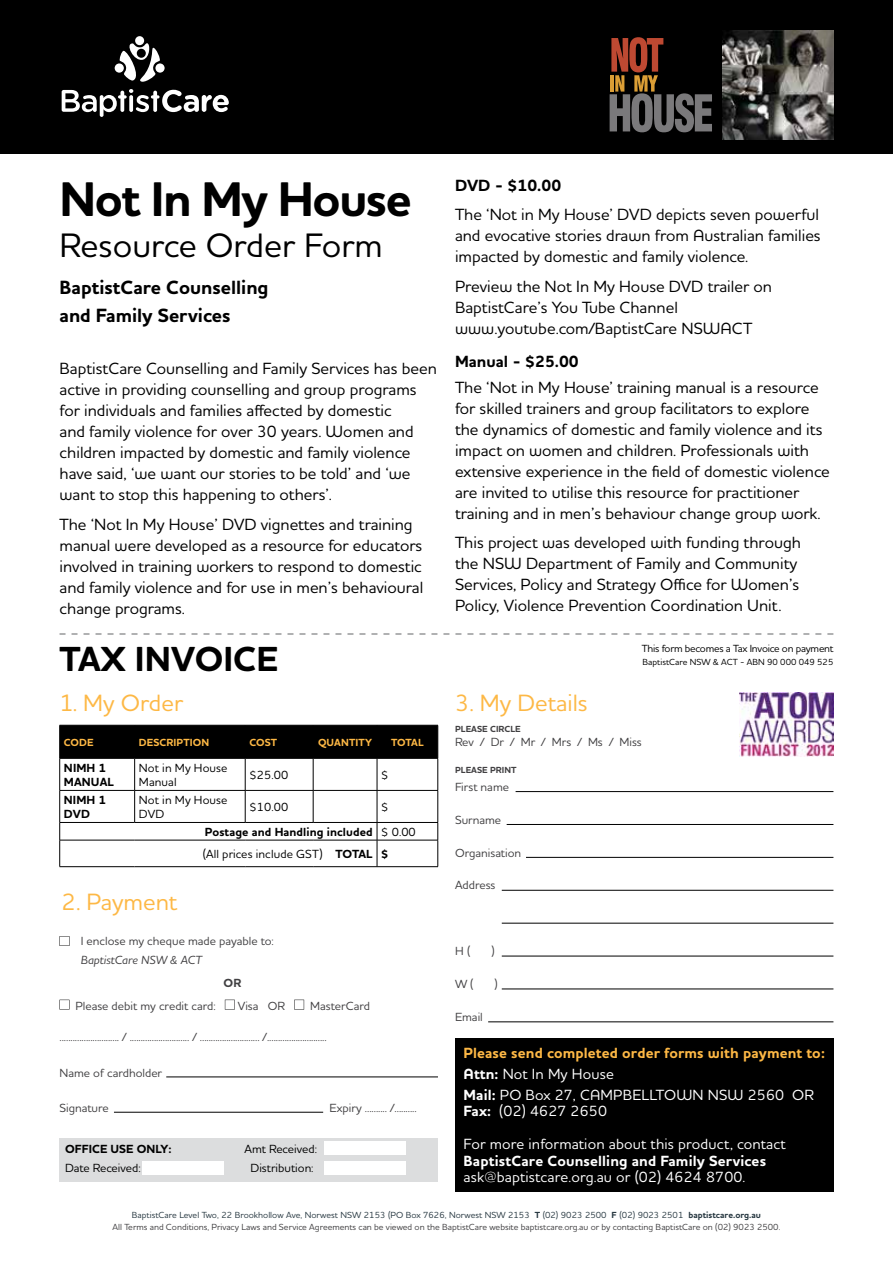
<style>
.page{position:relative;width:893px;height:1263px;background:#fff}
.page>*{position:absolute;margin:0;border:0;box-sizing:border-box;transform-origin:0 0}
.t1{font:700 49.5px "Houschka Pro";letter-spacing:-.03em;color:#000}
.t2{font:700 35.4px "Houschka Pro";color:#000}
.t3{font:500 34.5px "Houschka Pro";color:#000}
.t4{font:500 24px "Houschka Pro";color:#fdb845}
.t5{font:700 19.5px/28.5px "Houschka Pro";color:#000}
.t6{font:500 16.5px/21px "Houschka Pro";color:#000}
.t7{font:700 16.5px "Houschka Pro";color:#000}
.t8{font:500 15px "Houschka Pro";letter-spacing:.01em;color:#fff}
.t9{font:700 15px/20.7px "Houschka Pro";letter-spacing:.01em;color:#fdb845}
.t10{font:700 15px "Houschka Pro";letter-spacing:.01em;color:#fff}
.t11{font:500 12px "Houschka Pro";color:#414042}
.t12{font:500 12px/14.4px "Houschka Pro";letter-spacing:.01em;color:#000}
.t13{font:700 12px/14.4px "Houschka Pro";letter-spacing:.01em;color:#000}
.t14{font:italic 500 12px "Houschka Pro";color:#414042}
.t15{font:700 12px "Houschka Pro";color:#414042}
.t16{font:500 10.5px "Houschka Pro";letter-spacing:-.02em;color:#000}
.t17{font:700 10.5px "Houschka Pro";letter-spacing:.01em;color:#fdb845}
.t18{font:500 9px/12px "Houschka Pro";color:#414042;text-align:center}
.t19{font:500 9px "Houschka Pro";color:#000}
.t20{font:700 9px "Houschka Pro";color:#414042}
.s1{font-weight:500}
.s2{font-weight:700}
.s3{color:#fff}
.s4{font-weight:500;color:#fff}
.s5{color:#283942}
.s6{font-weight:700;color:#283942}
</style>
<div class="page">
<hr style="left:166px;top:1077px;width:272px;height:1px;background:#000">
<hr style="left:114px;top:1112px;width:209px;height:1px;background:#000">
<hr style="left:516px;top:791px;width:317px;height:1px;background:#000">
<hr style="left:507px;top:824px;width:326px;height:1px;background:#000">
<hr style="left:526px;top:857px;width:307px;height:1px;background:#000">
<hr style="left:502px;top:890px;width:331px;height:1px;background:#000">
<hr style="left:502px;top:923px;width:331px;height:1px;background:#000">
<hr style="left:502px;top:956px;width:331px;height:1px;background:#000">
<hr style="left:502px;top:989px;width:331px;height:1px;background:#000">
<hr style="left:488px;top:1021px;width:345px;height:1px;background:#000">
<div style="left:0;top:0;width:893px;height:153px;background:#000"></div>
<img style="left:723px;top:31px;width:110px;height:108px">
<div style="left:455px;top:1038px;width:378px;height:153px;background:#000"></div>
<svg style="left:60px;top:634px;width:773px;height:1px"></svg>
<svg style="left:59px;top:725px;width:380px;height:142px"></svg>
<hr style="left:60px;top:866px;width:75px;height:1px;background:#000">
<hr style="left:135px;top:866px;width:110px;height:1px;background:#000">
<hr style="left:245px;top:866px;width:68px;height:1px;background:#000">
<hr style="left:313px;top:866px;width:64px;height:1px;background:#000">
<hr style="left:377px;top:866px;width:61px;height:1px;background:#000">
<svg style="left:60px;top:936px;width:9px;height:10px"></svg>
<svg style="left:225px;top:1000px;width:10px;height:9px"></svg>
<svg style="left:294px;top:1000px;width:10px;height:9px"></svg>
<div style="left:60px;top:1137px;width:378px;height:44px;background:#dcddde"></div>
<div style="left:142px;top:1161px;width:82px;height:13px;background:#fff"></div>
<div style="left:325px;top:1161px;width:81px;height:13px;background:#fff"></div>
<div style="left:325px;top:1142px;width:81px;height:13px;background:#fff"></div>
<svg style="left:610px;top:37px;width:102px;height:95px"></svg>
<img style="left:739px;top:693px;width:94px;height:63px">
<div style="left:135px;top:36px;width:9px;height:9px;background:#fff;border-radius:50%"></div>
<svg style="left:62px;top:43px;width:167px;height:74px"></svg>
<h1 class="t1" style="left:60px;top:167px;width:354px">Not In My House</h1>
<h3 class="t3" style="left:60px;top:223px;width:325px">Resource Order Form</h3>
<p class="t5" style="left:60px;top:273px;width:211px">BaptistCare Counselling and Family Services</p>
<p class="t6" style="left:60px;top:357px;width:379px">BaptistCare Counselling and Family Services has been active in providing counselling and group programs for individuals and families affected by domestic<br>and family violence for over 30 years. Women and children impacted by domestic and family violence have said, ‘we want our stories to be told’ and ‘we want to stop this happening to others’.</p>
<p class="t6" style="left:60px;top:513px;width:365px">The ‘Not In My House’ DVD vignettes and training manual were developed as a resource for educators involved in training workers to respond to domestic and family violence and for use in men’s behavioural change programs.</p>
<p class="t7" style="left:455px;top:174px;width:108px">DVD - $10.00</p>
<p class="t6" style="left:455px;top:204px;width:367px;text-align:justify">The ‘Not in My House’ DVD depicts seven powerful and evocative stories drawn from Australian families impacted by domestic and family violence.</p>
<p class="t6" style="left:455px;top:275px;width:319px">Preview the Not In My House DVD trailer on<br>BaptistCare’s You Tube Channel www.youtube.com/BaptistCare NSWACT</p>
<p class="t7" style="left:455px;top:351px;width:125px">Manual - $25.00</p>
<p class="t6" style="left:455px;top:376px;width:376px">The ‘Not in My House’ training manual is a resource for skilled trainers and group facilitators to explore the dynamics of domestic and family violence and its impact on women and children. Professionals with extensive experience in the field of domestic violence are invited to utilise this resource for practitioner training and in men’s behaviour change group work.</p>
<p class="t6" style="left:455px;top:532px;width:347px">This project was developed with funding through the NSW Department of Family and Community Services, Policy and Strategy Office for Women’s Policy, Violence Prevention Coordination Unit.</p>
<h2 class="t2" style="left:60px;top:636px;width:220px">TAX INVOICE</h2>
<p class="t16" style="left:642px;top:642px;width:193px">This form becomes a Tax Invoice on payment</p>
<p class="t19" style="left:642px;top:656px;width:192px">BaptistCare NSW &amp; ACT - ABN 90 000 049 525</p>
<h3 class="t4" style="left:60px;top:687px;width:125px">1. My Order</h3>
<p class="t17" style="left:64px;top:735px;width:31px">CODE</p>
<p class="t17" style="left:139px;top:735px;width:72px">DESCRIPTION</p>
<p class="t17" style="left:249px;top:735px;width:29px">COST</p>
<p class="t17" style="left:318px;top:735px;width:56px">QUANTITY</p>
<p class="t17" style="left:391px;top:735px;width:34px">TOTAL</p>
<p class="t13" style="left:64px;top:761px;width:52px">NIMH 1<br>MANUAL</p>
<p class="t12" style="left:139px;top:760px;width:90px">Not in My House<br>Manual</p>
<p class="t12" style="left:249px;top:767px;width:40px">$25.00</p>
<p class="t12" style="left:381px;top:767px;width:9px">$</p>
<p class="t13" style="left:64px;top:793px;width:43px">NIMH 1<br>DVD</p>
<p class="t12" style="left:139px;top:792px;width:90px">Not in My House<br>DVD</p>
<p class="t12" style="left:249px;top:799px;width:40px">$10.00</p>
<p class="t13" style="left:205px;top:795px;width:212px;line-height:24.9px;text-indent:176px"><span class="s1">$<br></span>Postage and Handling included <span class="s1">$ 0.00</span></p>
<p class="t12" style="left:203px;top:846px;width:187px">(All prices include GST) <span class="s2">TOTAL $</span></p>
<h3 class="t4" style="left:455px;top:687px;width:134px">3. My Details</h3>
<p class="t20" style="left:455px;top:723px;width:67px">PLEASE CIRCLE</p>
<p class="t11" style="left:455px;top:734px;width:188px">Rev / Dr / Mr / Mrs / Ms / Miss</p>
<p class="t20" style="left:455px;top:764px;width:63px">PLEASE PRINT</p>
<p class="t11" style="left:455px;top:779px;width:56px">First name</p>
<p class="t11" style="left:455px;top:812px;width:48px">Surname</p>
<p class="t11" style="left:455px;top:845px;width:68px">Organisation</p>
<p class="t11" style="left:455px;top:878px;width:42px">Address</p>
<h3 class="t4" style="left:62px;top:887px;width:117px">2. Payment</h3>
<p class="t11" style="left:81px;top:933px;width:195px">I enclose my cheque made payable to:</p>
<p class="t14" style="left:81px;top:952px;width:123px">BaptistCare NSW &amp; ACT</p>
<p class="t15" style="left:224px;top:975px;width:19px">OR</p>
<p class="t11" style="left:76px;top:998px;width:142px">Please debit my credit card:</p>
<p class="t11" style="left:238px;top:998px;width:49px">Visa OR</p>
<p class="t11" style="left:310px;top:998px;width:61px">MasterCard</p>
<p class="t11" style="left:60px;top:1029px;width:269px">........................... / ........................... / ........................... /...........................</p>
<p class="t11" style="left:60px;top:1065px;width:104px">Name of cardholder</p>
<p class="t11" style="left:60px;top:1100px;width:51px">Signature</p>
<p class="t11" style="left:330px;top:1100px;width:89px">Expiry .......... /..........</p>
<p class="t11" style="left:455px;top:943px;width:17px">H (</p>
<p class="t11" style="left:491px;top:943px;width:5px">)</p>
<p class="t11" style="left:455px;top:976px;width:20px">W (</p>
<p class="t11" style="left:495px;top:976px;width:5px">)</p>
<p class="t11" style="left:455px;top:1009px;width:29px">Email</p>
<p class="t9" style="left:463px;top:1043px;width:363px">Please send completed order forms with payment to:<br><span class="s3">Attn:</span> <span class="s4">Not In My House<br></span><span class="s3">Mail:</span> <span class="s4">PO Box 27, CAMPBELLTOWN NSW 2560 OR</span></p>
<p class="t8" style="left:463px;top:1101px;width:145px"><span class="s2">Fax:</span> (02) 4627 2650</p>
<p class="t8" style="left:463px;top:1134px;width:324px">For more information about this product, contact</p>
<p class="t10" style="left:463px;top:1151px;width:304px">BaptistCare Counselling and Family Services</p>
<p class="t8" style="left:463px;top:1167px;width:283px">ask@baptistcare.org.au or (02) 4624 8700.</p>
<p class="t13" style="left:65px;top:1142px;width:108px">OFFICE USE ONLY:</p>
<p class="t12" style="left:245px;top:1141px;width:74px">Amt Received:</p>
<p class="t12" style="left:65px;top:1161px;width:77px">Date Received:</p>
<p class="t12" style="left:250px;top:1161px;width:65px">Distribution:</p>
<p class="t18" style="left:113px;top:1208px;width:669px"><span class="s5">BaptistCare Level Two, 22 Brookhollow Ave, Norwest NSW 2153 (PO Box 7626, Norwest NSW 2153</span> <span class="s6">T</span> <span class="s5">(02) 9023 2500</span> <span class="s6">F</span> <span class="s5">(02) 9023 2501</span> <span class="s6">baptistcare.org.au<br></span>All Terms and Conditions, Privacy Laws and Service Agreements can be viewed on the BaptistCare website baptistcare.org.au or by contacting BaptistCare on (02) 9023 2500.</p>
</div>
